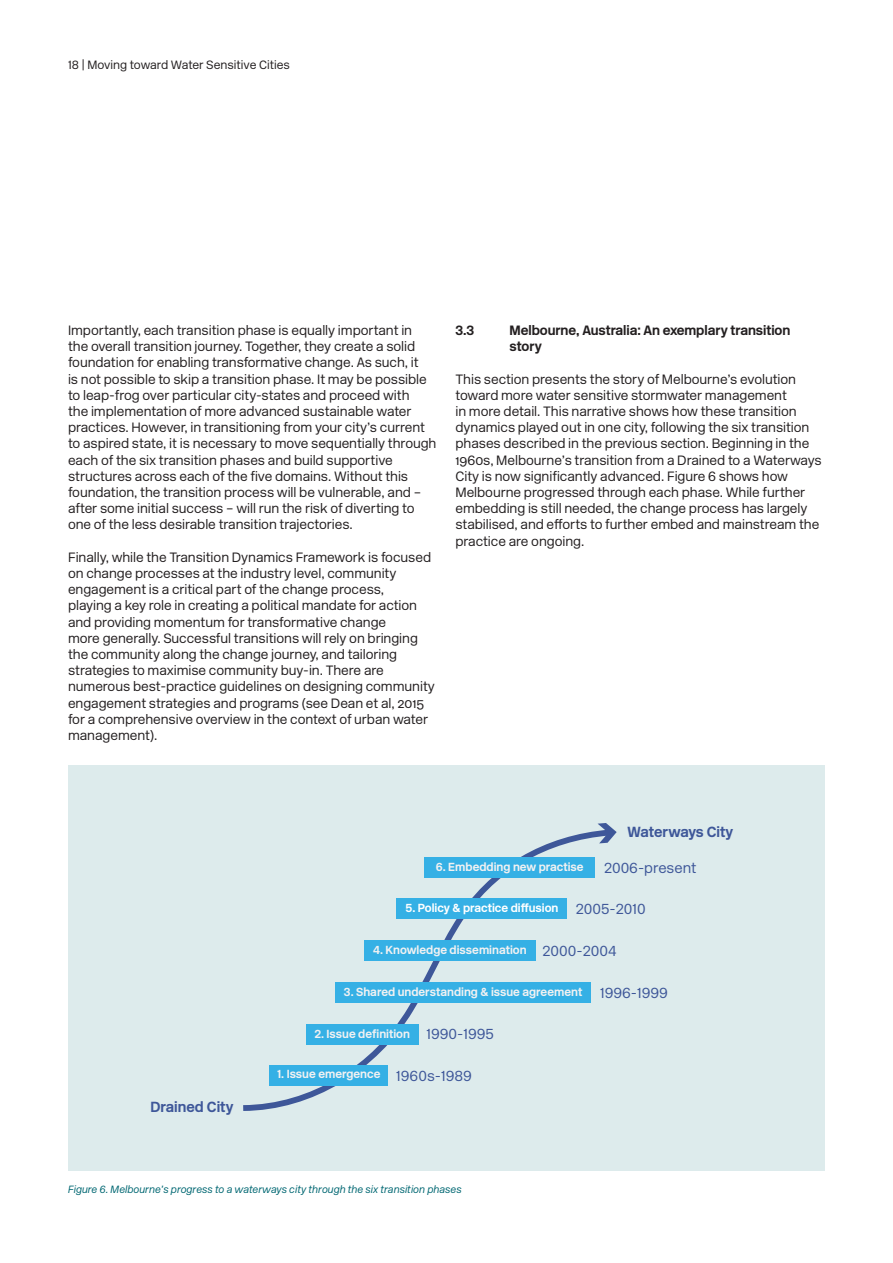
<style>
.page{position:relative;width:893px;height:1263px;background:#fff}
.page>*{position:absolute;margin:0;border:0;box-sizing:border-box;transform-origin:0 0}
.t1{font:300 14.7px "New Rail Alphabet";color:#3e5799}
.t2{font:700 14.7px "New Rail Alphabet";color:#3e5799}
.t3{font:300 13.5px/16.2px "New Rail Alphabet";letter-spacing:-.005em;color:#231f20}
.t4{font:700 13.5px/16.2px "New Rail Alphabet";letter-spacing:-.005em;color:#231f20}
.t5{font:300 12px "New Rail Alphabet";color:#231f20}
.t6{font:700 11.7px "New Rail Alphabet";color:#f1f1f2}
.t7{font:700 11.7px "New Rail Alphabet";color:#fff}
.t8{font:italic 300 10.5px "New Rail Alphabet";color:#006772}
</style>
<div class="page">
<div style="left:68px;top:765px;width:757px;height:406px;background:#ddebec"></div>
<svg style="left:243px;top:831px;width:361px;height:280px"></svg>
<svg style="left:598px;top:823px;width:19px;height:20px"></svg>
<div style="left:306px;top:1024px;width:112px;height:21px;background:#35b0e5"></div>
<div style="left:270px;top:1065px;width:118px;height:20px;background:#35b0e5"></div>
<div style="left:335px;top:982px;width:256px;height:21px;background:#35b0e5"></div>
<div style="left:364px;top:940px;width:172px;height:21px;background:#35b0e5"></div>
<div style="left:397px;top:898px;width:170px;height:21px;background:#35b0e5"></div>
<div style="left:425px;top:857px;width:170px;height:21px;background:#35b0e5"></div>
<p class="t5" style="left:68px;top:56px;width:223px">18 | Moving toward Water Sensitive Cities</p>
<p class="t3" style="left:68px;top:322px;width:370px">Importantly, each transition phase is equally important in<br>the overall transition journey. Together, they create a solid foundation for enabling transformative change. As such, it<br>is not possible to skip a transition phase. It may be possible to leap-frog over particular city-states and proceed with<br>the implementation of more advanced sustainable water practices. However, in transitioning from your city’s current to aspired state, it is necessary to move sequentially through each of the six transition phases and build supportive structures across each of the five domains. Without this foundation, the transition process will be vulnerable, and – after some initial success – will run the risk of diverting to one of the less desirable transition trajectories.</p>
<p class="t3" style="left:68px;top:549px;width:368px">Finally, while the Transition Dynamics Framework is focused on change processes at the industry level, community engagement is a critical part of the change process,<br>playing a key role in creating a political mandate for action and providing momentum for transformative change<br>more generally. Successful transitions will rely on bringing the community along the change journey, and tailoring strategies to maximise community buy-in. There are numerous best-practice guidelines on designing community engagement strategies and programs (see Dean et al, 2015 for a comprehensive overview in the context of urban water management).</p>
<p class="t4" style="left:455px;top:322px;width:20px">3.3</p>
<p class="t4" style="left:509px;top:322px;width:282px">Melbourne, Australia: An exemplary transition story</p>
<p class="t3" style="left:455px;top:371px;width:368px">This section presents the story of Melbourne’s evolution toward more water sensitive stormwater management<br>in more detail. This narrative shows how these transition dynamics played out in one city, following the six transition phases described in the previous section. Beginning in the 1960s, Melbourne’s transition from a Drained to a Waterways City is now significantly advanced. Figure 6 shows how Melbourne progressed through each phase. While further embedding is still needed, the change process has largely stabilised, and efforts to further embed and mainstream the practice are ongoing.</p>
<p class="t2" style="left:627px;top:822px;width:107px">Waterways City</p>
<p class="t6" style="left:436px;top:859px;width:149px">6. Embedding new practise</p>
<p class="t1" style="left:604px;top:858px;width:94px">2006-present</p>
<p class="t7" style="left:405px;top:900px;width:154px">5. Policy &amp; practice diffusion</p>
<p class="t1" style="left:576px;top:899px;width:71px">2005-2010</p>
<p class="t6" style="left:373px;top:942px;width:155px">4. Knowledge dissemination</p>
<p class="t1" style="left:543px;top:941px;width:76px">2000-2004</p>
<p class="t2" style="left:150px;top:1097px;width:84px">Drained City</p>
<p class="t6" style="left:344px;top:984px;width:240px">3. Shared understanding &amp; issue agreement</p>
<p class="t6" style="left:314px;top:1025px;width:97px">2. Issue definition</p>
<p class="t1" style="left:426px;top:1024px;width:69px">1990-1995</p>
<p class="t6" style="left:277px;top:1066px;width:105px">1. Issue emergence</p>
<p class="t1" style="left:396px;top:1066px;width:77px">1960s-1989</p>
<p class="t1" style="left:600px;top:983px;width:69px">1996-1999</p>
<p class="t8" style="left:68px;top:1182px;width:395px">Figure 6. Melbourne’s progress to a waterways city through the six transition phases</p>
</div>
